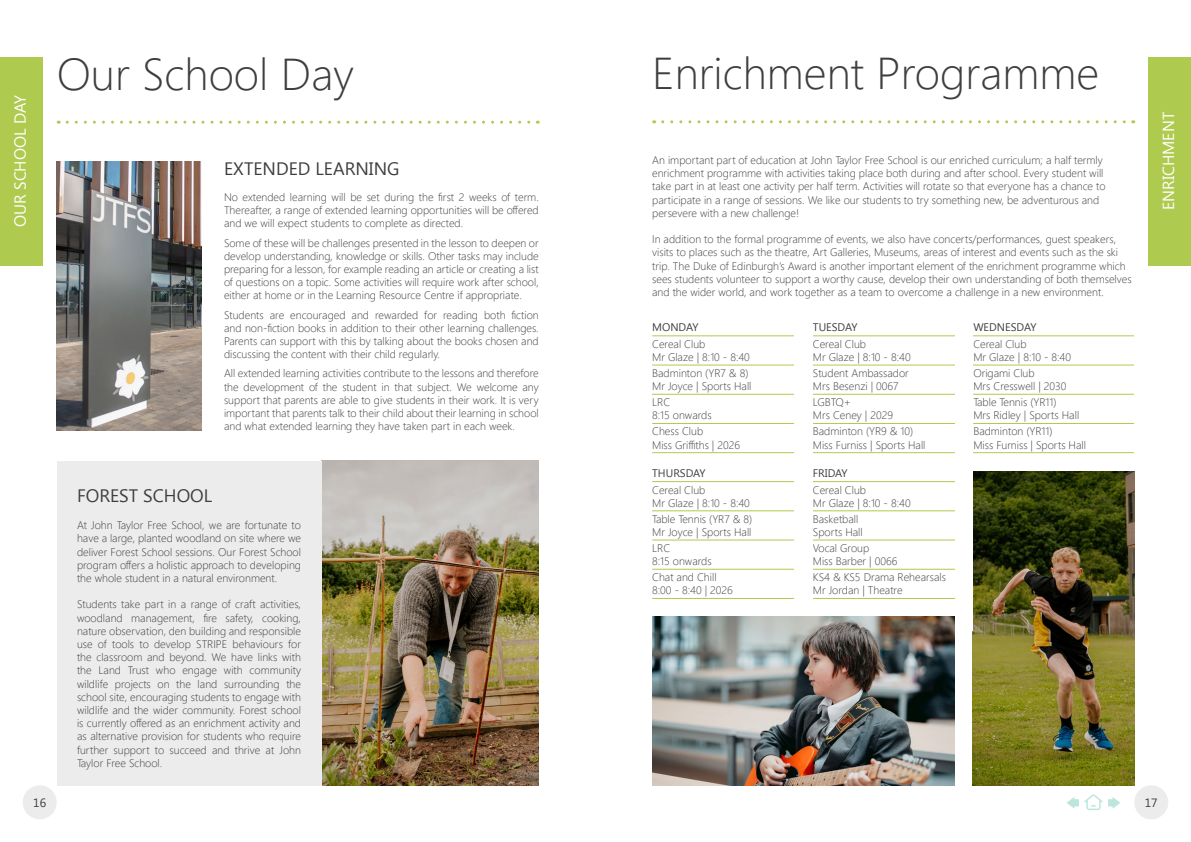
<style>
.page{position:relative;width:1191px;height:842px;background:#fff}
.page>*{position:absolute;margin:0;border:0;box-sizing:border-box;transform-origin:0 0}
.t1{font:300 44.5px "Segoe UI";color:#3e3e3e}
.t2{font:18px "Segoe UI";color:#3e3e3e}
.t3{font:16px "Segoe UI";color:#fff}
.t4{font:12px "Segoe UI";color:#3e3e3e}
.t5{font:300 11px/13.2px "Segoe UI";color:#3e3e3e}
.t6{font:11px "Segoe UI";color:#3e3e3e}
</style>
<div class="page">
<div style="left:23px;top:785px;width:34px;height:34px;background:#edecec;border-radius:50%"></div>
<div style="left:1134px;top:785px;width:34px;height:34px;background:#edecec;border-radius:50%"></div>
<hr style="left:652px;top:336px;width:161px;height:1px;background:#aecb50">
<hr style="left:813px;top:336px;width:160px;height:1px;background:#aecb50">
<hr style="left:973px;top:336px;width:161px;height:1px;background:#aecb50">
<hr style="left:652px;top:365px;width:161px;height:1px;background:#aecb50">
<hr style="left:813px;top:365px;width:160px;height:1px;background:#aecb50">
<hr style="left:973px;top:365px;width:161px;height:1px;background:#aecb50">
<hr style="left:652px;top:394px;width:161px;height:1px;background:#aecb50">
<hr style="left:813px;top:394px;width:160px;height:1px;background:#aecb50">
<hr style="left:973px;top:394px;width:161px;height:1px;background:#aecb50">
<hr style="left:652px;top:423px;width:161px;height:1px;background:#aecb50">
<hr style="left:813px;top:423px;width:160px;height:1px;background:#aecb50">
<hr style="left:973px;top:423px;width:161px;height:1px;background:#aecb50">
<hr style="left:652px;top:452px;width:161px;height:1px;background:#aecb50">
<hr style="left:813px;top:452px;width:160px;height:1px;background:#aecb50">
<hr style="left:973px;top:452px;width:161px;height:1px;background:#aecb50">
<svg style="left:663px;top:120px;width:470px;height:3px"></svg>
<hr style="left:652px;top:481px;width:161px;height:1px;background:#aecb50">
<hr style="left:813px;top:481px;width:149px;height:1px;background:#aecb50">
<hr style="left:652px;top:511px;width:161px;height:1px;background:#aecb50">
<hr style="left:813px;top:511px;width:149px;height:1px;background:#aecb50">
<hr style="left:652px;top:540px;width:161px;height:1px;background:#aecb50">
<hr style="left:813px;top:540px;width:149px;height:1px;background:#aecb50">
<hr style="left:652px;top:569px;width:161px;height:1px;background:#aecb50">
<hr style="left:813px;top:569px;width:149px;height:1px;background:#aecb50">
<hr style="left:652px;top:598px;width:161px;height:1px;background:#aecb50">
<hr style="left:813px;top:598px;width:149px;height:1px;background:#aecb50">
<img style="left:972px;top:472px;width:162px;height:313px">
<img style="left:652px;top:617px;width:303px;height:168px">
<div style="left:0;top:57px;width:43px;height:208px;background:#aecb50"></div>
<svg style="left:67px;top:121px;width:471px;height:3px"></svg>
<img style="left:321px;top:461px;width:218px;height:324px">
<img style="left:57px;top:161px;width:144px;height:269px">
<div style="left:57px;top:461px;width:264px;height:324px;background:#edecec"></div>
<div style="left:955px;top:317px;width:17px;height:314px;background:#fff"></div>
<div style="left:794px;top:317px;width:19px;height:285px;background:#fff"></div>
<div style="left:1148px;top:57px;width:43px;height:208px;background:#aecb50"></div>
<svg style="left:1108px;top:797px;width:12px;height:12px"></svg>
<svg style="left:1066px;top:794px;width:36px;height:16px"></svg>
<h3 class="t3" style="left:14px;top:227px;width:133px;rotate:-90deg">OUR SCHOOL DAY</h3>
<h1 class="t1" style="left:57px;top:38px;width:298px">Our School Day</h1>
<h2 class="t2" style="left:224px;top:161px;width:177px">EXTENDED LEARNING</h2>
<p class="t5" style="left:224px;top:190px;width:316px;text-align:justify">No extended learning will be set during the first 2 weeks of term.<br>Thereafter, a range of extended learning opportunities will be offered and we will expect students to complete as directed.</p>
<p class="t5" style="left:224px;top:236px;width:316px;text-align:justify">Some of these will be challenges presented in the lesson to deepen or develop understanding, knowledge or skills. Other tasks may include preparing for a lesson, for example reading an article or creating a list of questions on a topic. Some activities will require work after school, either at home or in the Learning Resource Centre if appropriate.</p>
<p class="t5" style="left:224px;top:308px;width:316px;text-align:justify">Students are encouraged and rewarded for reading both fiction and non-fiction books in addition to their other learning challenges.<br>Parents can support with this by talking about the books chosen and discussing the content with their child regularly.</p>
<p class="t5" style="left:224px;top:366px;width:316px;text-align:justify">All extended learning activities contribute to the lessons and therefore the development of the student in that subject. We welcome any support that parents are able to give students in their work. It is very important that parents talk to their child about their learning in school and what extended learning they have taken part in each week.</p>
<h2 class="t2" style="left:77px;top:488px;width:137px">FOREST SCHOOL</h2>
<p class="t5" style="left:77px;top:518px;width:225px;text-align:justify">At John Taylor Free School, we are fortunate to have a large, planted woodland on site where we deliver Forest School sessions. Our Forest School program offers a holistic approach to developing the whole student in a natural environment.</p>
<p class="t5" style="left:77px;top:597px;width:225px;text-align:justify">Students take part in a range of craft activities, woodland management, fire safety, cooking, nature observation, den building and responsible use of tools to develop STRIPE behaviours for the classroom and beyond. We have links with the Land Trust who engage with community wildlife projects on the land surrounding the school site, encouraging students to engage with wildlife and the wider community. Forest school is currently offered as an enrichment activity and as alternative provision for students who require further support to succeed and thrive at John Taylor Free School.</p>
<h1 class="t1" style="left:652px;top:38px;width:448px">Enrichment Programme</h1>
<p class="t5" style="left:652px;top:153px;width:455px">An important part of education at John Taylor Free School is our enriched curriculum; a half termly enrichment programme with activities taking place both during and after school. Every student will take part in at least one activity per half term. Activities will rotate so that everyone has a chance to participate in a range of sessions. We like our students to try something new, be adventurous and persevere with a new challenge!</p>
<p class="t5" style="left:652px;top:232px;width:481px">In addition to the formal programme of events, we also have concerts/performances, guest speakers, visits to places such as the theatre, Art Galleries, Museums, areas of interest and events such as the ski trip. The Duke of Edinburgh’s Award is another important element of the enrichment programme which sees students volunteer to support a worthy cause, develop their own understanding of both themselves and the wider world, and work together as a team to overcome a challenge in a new environment.</p>
<p class="t6" style="left:652px;top:323px;width:48px">MONDAY</p>
<p class="t6" style="left:813px;top:323px;width:46px">TUESDAY</p>
<p class="t6" style="left:973px;top:323px;width:65px">WEDNESDAY</p>
<p class="t5" style="left:652px;top:337px;width:99px">Cereal Club<br>Mr Glaze | 8:10 - 8:40</p>
<p class="t5" style="left:813px;top:337px;width:99px">Cereal Club<br>Mr Glaze | 8:10 - 8:40</p>
<p class="t5" style="left:973px;top:337px;width:99px">Cereal Club<br>Mr Glaze | 8:10 - 8:40</p>
<p class="t5" style="left:652px;top:366px;width:101px">Badminton (YR7 &amp; 8)<br>Mr Joyce | Sports Hall</p>
<p class="t5" style="left:813px;top:366px;width:97px">Student Ambassador<br>Mrs Besenzi | 0067</p>
<p class="t5" style="left:973px;top:366px;width:95px">Origami Club<br>Mrs Cresswell | 2030</p>
<p class="t5" style="left:652px;top:395px;width:61px">LRC<br>8:15 onwards</p>
<p class="t5" style="left:813px;top:395px;width:82px">LGBTQ+<br>Mrs Ceney | 2029</p>
<p class="t5" style="left:973px;top:395px;width:107px">Table Tennis (YR11)<br>Mrs Ridley | Sports Hall</p>
<p class="t5" style="left:652px;top:424px;width:89px">Chess Club<br>Miss Griffiths | 2026</p>
<p class="t5" style="left:813px;top:424px;width:114px">Badminton (YR9 &amp; 10)<br>Miss Furniss | Sports Hall</p>
<p class="t5" style="left:973px;top:424px;width:114px">Badminton (YR11)<br>Miss Furniss | Sports Hall</p>
<p class="t6" style="left:652px;top:468px;width:55px">THURSDAY</p>
<p class="t6" style="left:813px;top:468px;width:36px">FRIDAY</p>
<p class="t5" style="left:652px;top:483px;width:99px">Cereal Club<br>Mr Glaze | 8:10 - 8:40</p>
<p class="t5" style="left:813px;top:483px;width:99px">Cereal Club<br>Mr Glaze | 8:10 - 8:40</p>
<p class="t5" style="left:652px;top:512px;width:102px">Table Tennis (YR7 &amp; 8)<br>Mr Joyce | Sports Hall</p>
<p class="t5" style="left:813px;top:512px;width:51px">Basketball<br>Sports Hall</p>
<p class="t5" style="left:652px;top:541px;width:61px">LRC<br>8:15 onwards</p>
<p class="t5" style="left:813px;top:541px;width:86px">Vocal Group<br>Miss Barber | 0066</p>
<p class="t5" style="left:652px;top:570px;width:82px">Chat and Chill<br>8:00 - 8:40 | 2026</p>
<p class="t5" style="left:813px;top:570px;width:135px">KS4 &amp; KS5 Drama Rehearsals<br>Mr Jordan | Theatre</p>
<h3 class="t3" style="left:1162px;top:210px;width:99px;rotate:-90deg">ENRICHMENT</h3>
<p class="t4" style="left:33px;top:798px;width:14px">16</p>
<p class="t4" style="left:1144px;top:798px;width:14px">17</p>
</div>
